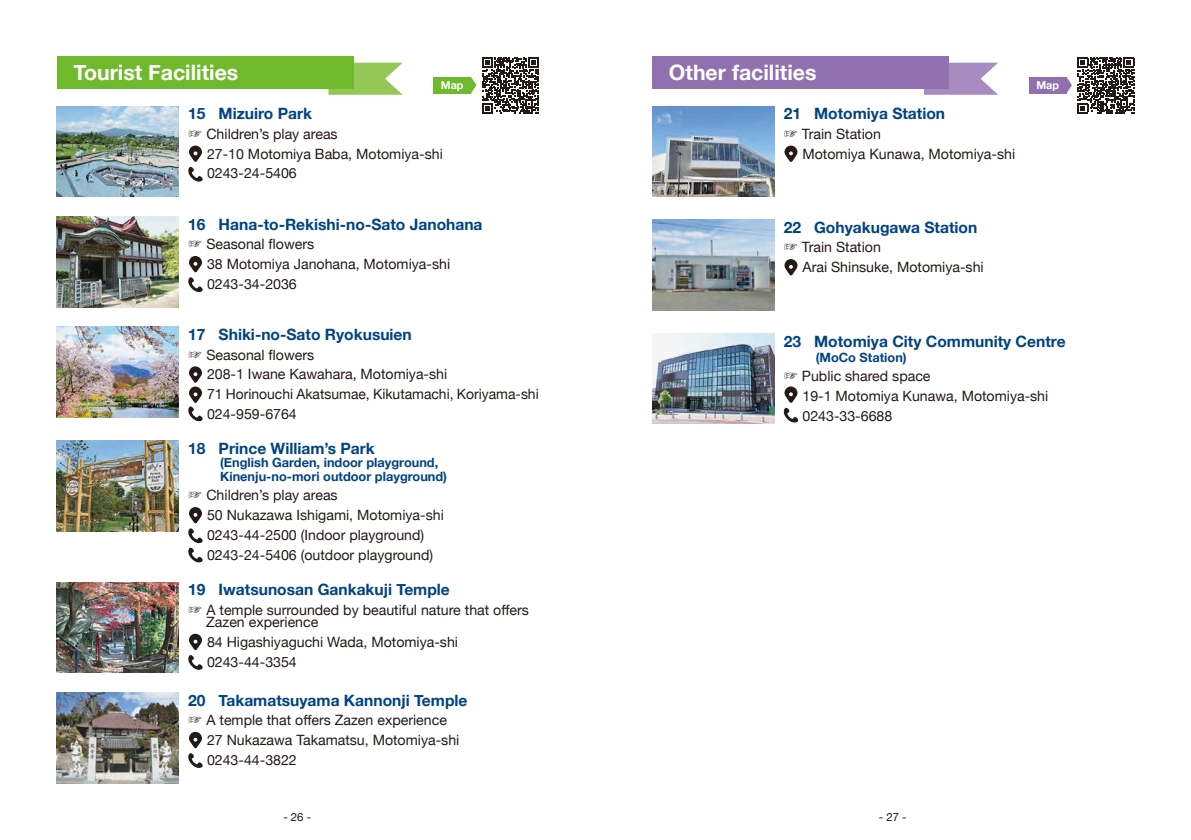
<style>
.page{position:relative;width:1191px;height:840px;background:#fff}
.page>*{position:absolute;margin:0;border:0;box-sizing:border-box;transform-origin:0 0}
.t1{font:700 21.2px "Helvetica Neue";color:#fff}
.t2{font:700 15.6px "Helvetica Neue";color:#004382}
.t3{font:14.2px/19.8px "Helvetica Neue";color:#231916}
.t4{font:700 12.8px/13.8px "Helvetica Neue";color:#004382}
.t5{font:11.4px "Helvetica Neue";color:#231916}
.t6{font:700 10.8px "Helvetica Neue";color:#fff}
.s1{font-family:"UD Shin Go Pr 6 N"}
</style>
<div class="page">
<svg style="left:328px;top:63px;width:75px;height:32px"></svg>
<div style="left:57px;top:57px;width:296px;height:32px;background:#6fba2c"></div>
<svg style="left:924px;top:63px;width:74px;height:32px"></svg>
<div style="left:652px;top:57px;width:297px;height:32px;background:#9170b0"></div>
<img style="left:652px;top:106px;width:122px;height:91px">
<svg style="left:784px;top:145px;width:13px;height:17px"></svg>
<img style="left:652px;top:219px;width:122px;height:91px">
<svg style="left:784px;top:259px;width:13px;height:16px"></svg>
<img style="left:652px;top:333px;width:122px;height:90px">
<svg style="left:783px;top:386px;width:15px;height:36px"></svg>
<img style="left:57px;top:106px;width:122px;height:90px">
<svg style="left:188px;top:145px;width:15px;height:36px"></svg>
<img style="left:57px;top:216px;width:122px;height:91px">
<svg style="left:188px;top:256px;width:15px;height:36px"></svg>
<img style="left:57px;top:327px;width:122px;height:90px">
<svg style="left:188px;top:366px;width:15px;height:55px"></svg>
<img style="left:57px;top:582px;width:122px;height:90px">
<svg style="left:188px;top:633px;width:15px;height:36px"></svg>
<img style="left:57px;top:692px;width:122px;height:90px">
<svg style="left:188px;top:731px;width:15px;height:36px"></svg>
<svg style="left:482px;top:57px;width:57px;height:56px"></svg>
<svg style="left:1077px;top:57px;width:57px;height:56px"></svg>
<img style="left:57px;top:440px;width:122px;height:91px">
<svg style="left:188px;top:507px;width:15px;height:55px"></svg>
<div style="left:433px;top:77px;width:38px;height:16px;background:#6fba2c"></div>
<svg style="left:471px;top:77px;width:5px;height:16px"></svg>
<div style="left:1028px;top:77px;width:38px;height:16px;background:#9170b0"></div>
<svg style="left:1066px;top:77px;width:5px;height:16px"></svg>
<h1 class="t1" style="left:73px;top:56px;width:166px">Tourist Facilities</h1>
<h1 class="t1" style="left:669px;top:56px;width:149px">Other facilities</h1>
<p class="t2" style="left:783px;top:102px;width:163px">21 Motomiya Station</p>
<p class="t3" style="left:802px;top:124px;width:214px;text-indent:-19px"><span class="s1">☞</span> Train Station<br>Motomiya Kunawa, Motomiya-shi</p>
<p class="t6" style="left:441px;top:77px;width:24px">Map</p>
<p class="t6" style="left:1036px;top:77px;width:24px">Map</p>
<p class="t2" style="left:188px;top:102px;width:125px">15 Mizuiro Park</p>
<p class="t3" style="left:207px;top:124px;width:237px;text-indent:-19px"><span class="s1">☞</span> Children’s play areas<br>27-10 Motomiya Baba, Motomiya-shi<br>0243-24-5406</p>
<p class="t2" style="left:188px;top:212px;width:296px">16 Hana-to-Rekishi-no-Sato Janohana</p>
<p class="t3" style="left:207px;top:235px;width:245px;text-indent:-19px"><span class="s1">☞</span> Seasonal flowers<br>38 Motomiya Janohana, Motomiya-shi<br>0243-34-2036</p>
<p class="t2" style="left:188px;top:322px;width:225px">17 Shiki-no-Sato Ryokusuien</p>
<p class="t3" style="left:207px;top:345px;width:333px;text-indent:-19px"><span class="s1">☞</span> Seasonal flowers<br>208-1 Iwane Kawahara, Motomiya-shi<br>71 Horinouchi Akatsumae, Kikutamachi, Koriyama-shi<br>024-959-6764</p>
<p class="t2" style="left:783px;top:215px;width:195px">22 Gohyakugawa Station</p>
<p class="t3" style="left:802px;top:238px;width:183px;text-indent:-19px"><span class="s1">☞</span> Train Station<br>Arai Shinsuke, Motomiya-shi</p>
<p class="t2" style="left:783px;top:328px;width:283px">23 Motomiya City Community Centre</p>
<p class="t4" style="left:815px;top:351px;width:92px">(MoCo Station)</p>
<p class="t3" style="left:802px;top:367px;width:247px;text-indent:-19px"><span class="s1">☞</span> Public shared space<br>19-1 Motomiya Kunawa, Motomiya-shi<br>0243-33-6688</p>
<p class="t2" style="left:188px;top:436px;width:188px">18 Prince William’s Park</p>
<p class="t4" style="left:220px;top:456px;width:228px">(English Garden, indoor playground,<br>Kinenju-no-mori outdoor playground)</p>
<p class="t3" style="left:207px;top:486px;width:238px;text-indent:-19px"><span class="s1">☞</span> Children’s play areas<br>50 Nukazawa Ishigami, Motomiya-shi 0243-44-2500 (Indoor playground)<br>0243-24-5406 (outdoor playground)</p>
<p class="t2" style="left:188px;top:577px;width:263px">19 Iwatsunosan Gankakuji Temple</p>
<p class="t3" style="left:206px;top:603px;width:324px;line-height:12.8px;text-indent:-18px"><span class="s1">☞</span> A temple surrounded by beautiful nature that offers<br>Zazen experience</p>
<p class="t3" style="left:207px;top:632px;width:252px">84 Higashiyaguchi Wada, Motomiya-shi<br>0243-44-3354</p>
<p class="t2" style="left:188px;top:687px;width:281px">20 Takamatsuyama Kannonji Temple</p>
<p class="t3" style="left:207px;top:710px;width:254px;text-indent:-19px"><span class="s1">☞</span> A temple that offers Zazen experience<br>27 Nukazawa Takamatsu, Motomiya-shi<br>0243-44-3822</p>
<p class="t5" style="left:283px;top:808px;width:29px">- 26 -</p>
<p class="t5" style="left:879px;top:808px;width:29px">- 27 -</p>
</div>
